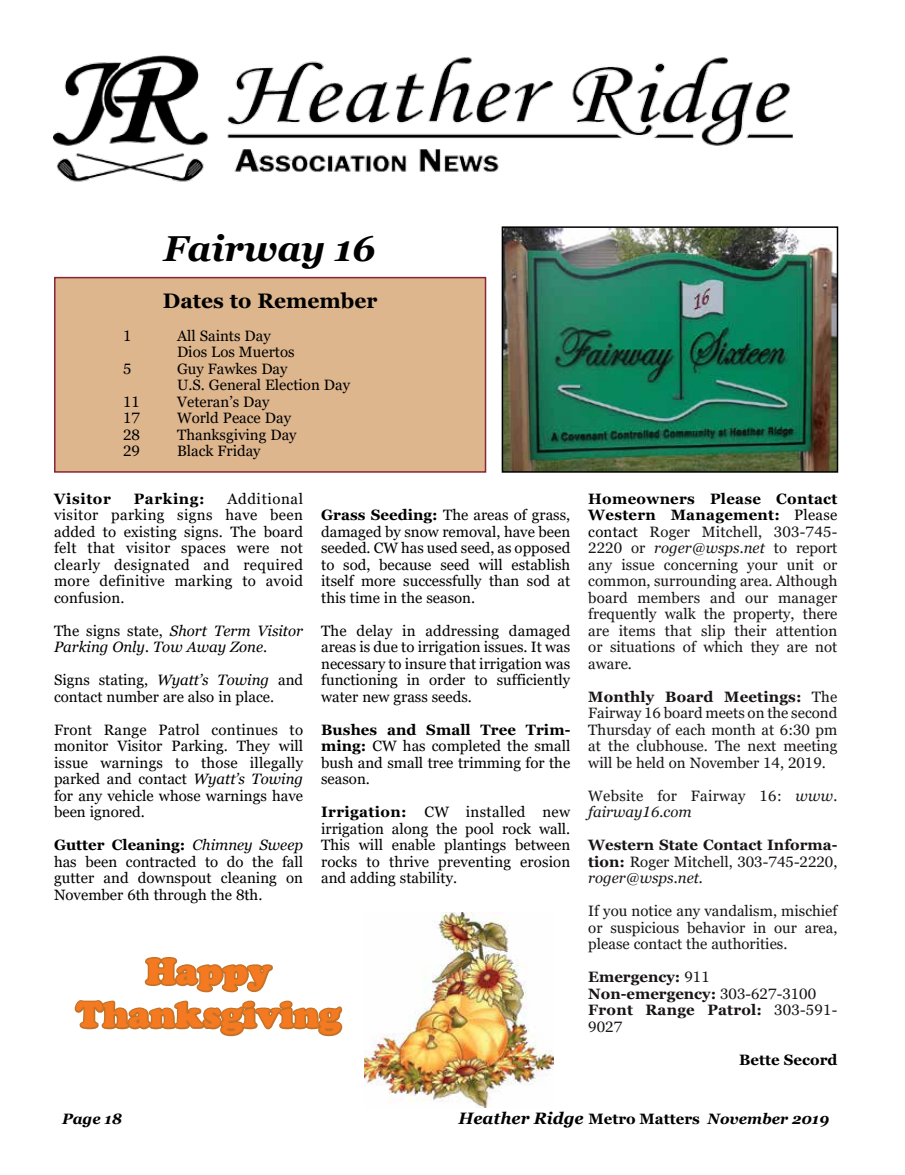
<style>
.page{position:relative;width:905px;height:1175px;background:#fff}
.page>*{position:absolute;margin:0;border:0;box-sizing:border-box;transform-origin:0 0}
.t1{font:36px/43.2px "Cooper Black Std";color:#f47920;text-align:center}
.t2{font:italic 700 36px "Georgia";color:#000}
.t3{font:700 21px "Georgia";color:#000}
.t4{font:italic 700 16.5px "Georgia";color:#000}
.t5{font:15px/16.5px "Georgia";color:#000;text-align:justify}
.t6{font:15px/16.5px "Georgia";color:#191515;text-align:justify}
.t7{font:700 15px/16.5px "Georgia";color:#191515;text-align:justify}
.t8{font:italic 15px/16.5px "Georgia";color:#000}
.t9{font:15px/16.5px "Georgia";letter-spacing:.02em;color:#191515}
.t10{font:700 15px "Georgia";letter-spacing:.04em;color:#000}
.t11{font:700 15px "Georgia";color:#000}
.t12{font:italic 700 15px "Georgia";color:#000}
.s1{font-style:normal}
.s2{font-style:italic}
.s3{font-weight:700}
.s4{font-weight:700;color:#000}
.s5{color:#000}
.s6{font-weight:400}
.s7{font-weight:400;font-style:italic}
.s8{font-style:normal;font-size:15px}
.s9{font-size:15px}
</style>
<div class="page">
<img style="left:54px;top:56px;width:739px;height:126px">
<div style="left:55px;top:278px;width:430px;height:194px;background:#deb68e"></div>
<div style="left:54px;top:277px;width:432px;height:195px;border:2px solid #862534"></div>
<img style="left:504px;top:229px;width:331px;height:240px">
<div style="left:501px;top:226px;width:337px;height:246px;border:2px solid #000"></div>
<img style="left:364px;top:912px;width:190px;height:195px">
<svg style="left:74px;top:957px;width:269px;height:80px"></svg>
<h1 class="t2" style="left:163px;top:225px;width:213px">Fairway 16</h1>
<h2 class="t3" style="left:163px;top:287px;width:216px">Dates to Remember</h2>
<p class="t5" style="left:123px;top:328px;width:10px">1</p>
<p class="t5" style="left:177px;top:328px;width:119px">All Saints Day<br>Dios Los Muertos</p>
<p class="t5" style="left:123px;top:361px;width:10px">5</p>
<p class="t5" style="left:177px;top:361px;width:174px">Guy Fawkes Day<br>U.S. General Election Day</p>
<p class="t5" style="left:123px;top:394px;width:18px">11</p>
<p class="t5" style="left:177px;top:394px;width:94px">Veteran’s Day</p>
<p class="t5" style="left:123px;top:410px;width:19px">17</p>
<p class="t5" style="left:177px;top:410px;width:115px">World Peace Day</p>
<p class="t5" style="left:123px;top:427px;width:18px">28</p>
<p class="t5" style="left:177px;top:427px;width:121px">Thanksgiving Day</p>
<p class="t5" style="left:123px;top:443px;width:18px">29</p>
<p class="t5" style="left:177px;top:443px;width:85px">Black Friday</p>
<p class="t10" style="left:54px;top:489px;width:58px">Visitor</p>
<p class="t10" style="left:134px;top:489px;width:73px">Parking:</p>
<p class="t5" style="left:54px;top:490px;width:250px;text-indent:173px">Additional visitor parking signs have been added to existing signs. The board felt that visitor spaces were not clearly designated and required more definitive marking to avoid confusion.</p>
<p class="t8" style="left:54px;top:622px;width:250px"><span class="s1">The signs state,</span> Short Term Visitor<br>Parking Only. Tow Away Zone<span class="s1">.</span></p>
<p class="t5" style="left:54px;top:672px;width:250px">Signs stating, <span class="s2">Wyatt’s Towing</span> and contact number are also in place.</p>
<p class="t5" style="left:54px;top:721px;width:251px">Front Range Patrol continues to monitor Visitor Parking. They will issue warnings to those illegally parked and contact <span class="s2">Wyatt’s Towing </span>for any vehicle whose warnings have been ignored.</p>
<p class="t5" style="left:54px;top:837px;width:251px"><span class="s3">Gutter Cleaning:</span> <span class="s2">Chimney Sweep </span>has been contracted to do the fall gutter and downspout cleaning on November 6th through the 8th.</p>
<p class="t5" style="left:321px;top:507px;width:250px"><span class="s3">Grass Seeding:</span> The areas of grass, damaged by snow removal, have been seeded. CW has used seed, as opposed to sod, because seed will establish itself more successfully than sod at this time in the season.</p>
<p class="t5" style="left:321px;top:622px;width:251px">The delay in addressing damaged areas is due to irrigation issues. It was necessary to insure that irrigation was functioning in order to sufficiently water new grass seeds.</p>
<p class="t5" style="left:321px;top:721px;width:251px"><span class="s3">Bushes and Small Tree Trim&shy;ming:</span> CW has completed the small bush and small tree trimming for the season.</p>
<p class="t5" style="left:321px;top:804px;width:251px"><span class="s3">Irrigation:</span> CW installed new irrigation along the pool rock wall.<br>This will enable plantings between rocks to thrive preventing erosion and adding stability.</p>
<h1 class="t1" style="left:76px;top:949px;width:266px">Happy<br>Thanksgiving</h1>
<p class="t6" style="left:588px;top:490px;width:251px"><span class="s4">Homeowners Please Contact Western Management:</span> <span class="s5">Please contact</span> Roger Mitchell, 303-745- 2220 or <span class="s2">roger@wsps.net</span> to report any issue concerning your unit or common, surrounding area. Although board members and our manager frequently walk the property, there are items that slip their attention or situations of which they are not aware.</p>
<p class="t6" style="left:588px;top:688px;width:251px"><span class="s3">Monthly Board Meetings:</span> The Fairway 16 board meets on the second Thursday of each month at 6:30 pm at the clubhouse. The next meeting will be held on November 14, 2019.</p>
<p class="t9" style="left:588px;top:787px;width:250px">Website for Fairway 16: <span class="s2">www. fairway16.com</span></p>
<p class="t7" style="left:588px;top:836px;width:251px">Western State Contact Informa&shy;tion: <span class="s6">Roger Mitchell, 303-745-2220, </span><span class="s7">roger@wsps.net.</span></p>
<p class="t6" style="left:588px;top:903px;width:251px">If you notice any vandalism, mischief or suspicious behavior in our area, please contact the authorities.</p>
<p class="t7" style="left:588px;top:968px;width:250px;text-align:left">Emergency: <span class="s6">911<br></span>Non-emergency: <span class="s6">303-627-3100<br></span>Front Range Patrol: <span class="s6">303-591-<br>9027</span></p>
<p class="t11" style="left:739px;top:1050px;width:100px">Bette Secord</p>
<p class="t12" style="left:62px;top:1109px;width:61px">Page 18</p>
<p class="t4" style="left:458px;top:1107px;width:372px">Heather Ridge <span class="s8">Metro Matters</span> <span class="s9">November 2019</span></p>
</div>
